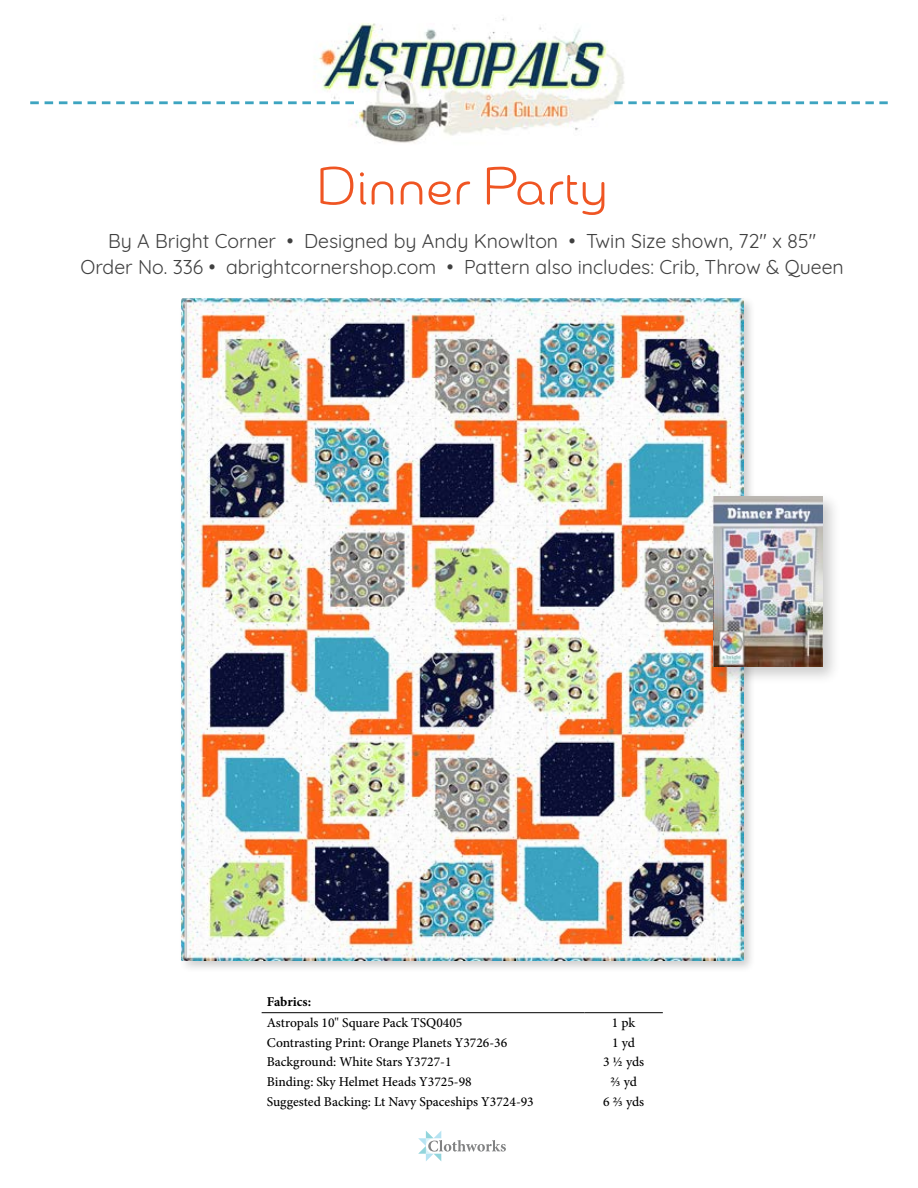
<style>
.page{position:relative;width:918px;height:1188px;background:#fff}
.page>*{position:absolute;margin:0;border:0;box-sizing:border-box;transform-origin:0 0}
.t1{font:300 54px "Chennai";color:#ef5523}
.t2{font:19.5px/25.5px "Quicksand";color:#404040;text-align:center}
.t3{font:500 13.5px "Minion Pro";color:#000}
.t4{font:700 13.5px "Minion Pro";letter-spacing:-.005em;color:#000}
</style>
<div class="page">
<div style="left:178px;top:295px;width:578px;height:679px;background:#000;opacity:.2"></div>
<img style="left:181px;top:298px;width:562px;height:663px">
<hr style="left:262px;top:1012px;width:322px;height:1px;background:#000">
<hr style="left:584px;top:1012px;width:79px;height:1px;background:#000">
<div style="left:708px;top:492px;width:133px;height:193px;background:#000;opacity:.2"></div>
<img style="left:714px;top:497px;width:109px;height:170px">
<img style="left:279px;top:18px;width:384px;height:125px">
<svg style="left:30px;top:101px;width:324px;height:3px"></svg>
<svg style="left:614px;top:101px;width:274px;height:3px"></svg>
<svg style="left:418px;top:1131px;width:88px;height:30px"></svg>
<h1 class="t1" style="left:316px;top:153px;width:293px">Dinner Party</h1>
<h2 class="t2" style="left:81px;top:227px;width:765px">By A Bright Corner • Designed by Andy Knowlton • Twin Size shown, 72" x 85"<br>Order No. 336 • abrightcornershop.com • Pattern also includes: Crib, Throw &amp; Queen</h2>
<p class="t4" style="left:267px;top:993px;width:46px">Fabrics:</p>
<p class="t3" style="left:267px;top:1014px;width:197px">Astropals 10" Square Pack TSQ0405</p>
<p class="t3" style="left:612px;top:1014px;width:25px">1 pk</p>
<p class="t3" style="left:267px;top:1033px;width:242px">Contrasting Print: Orange Planets Y3726-36</p>
<p class="t3" style="left:612px;top:1033px;width:24px">1 yd</p>
<p class="t3" style="left:267px;top:1053px;width:186px">Background: White Stars Y3727-1</p>
<p class="t3" style="left:603px;top:1053px;width:43px">3 ½ yds</p>
<p class="t3" style="left:267px;top:1073px;width:206px">Binding: Sky Helmet Heads Y3725-98</p>
<p class="t3" style="left:610px;top:1073px;width:28px">⅔ yd</p>
<p class="t3" style="left:267px;top:1092px;width:269px">Suggested Backing: Lt Navy Spaceships Y3724-93</p>
<p class="t3" style="left:603px;top:1092px;width:43px">6 ⅔ yds</p>
</div>
